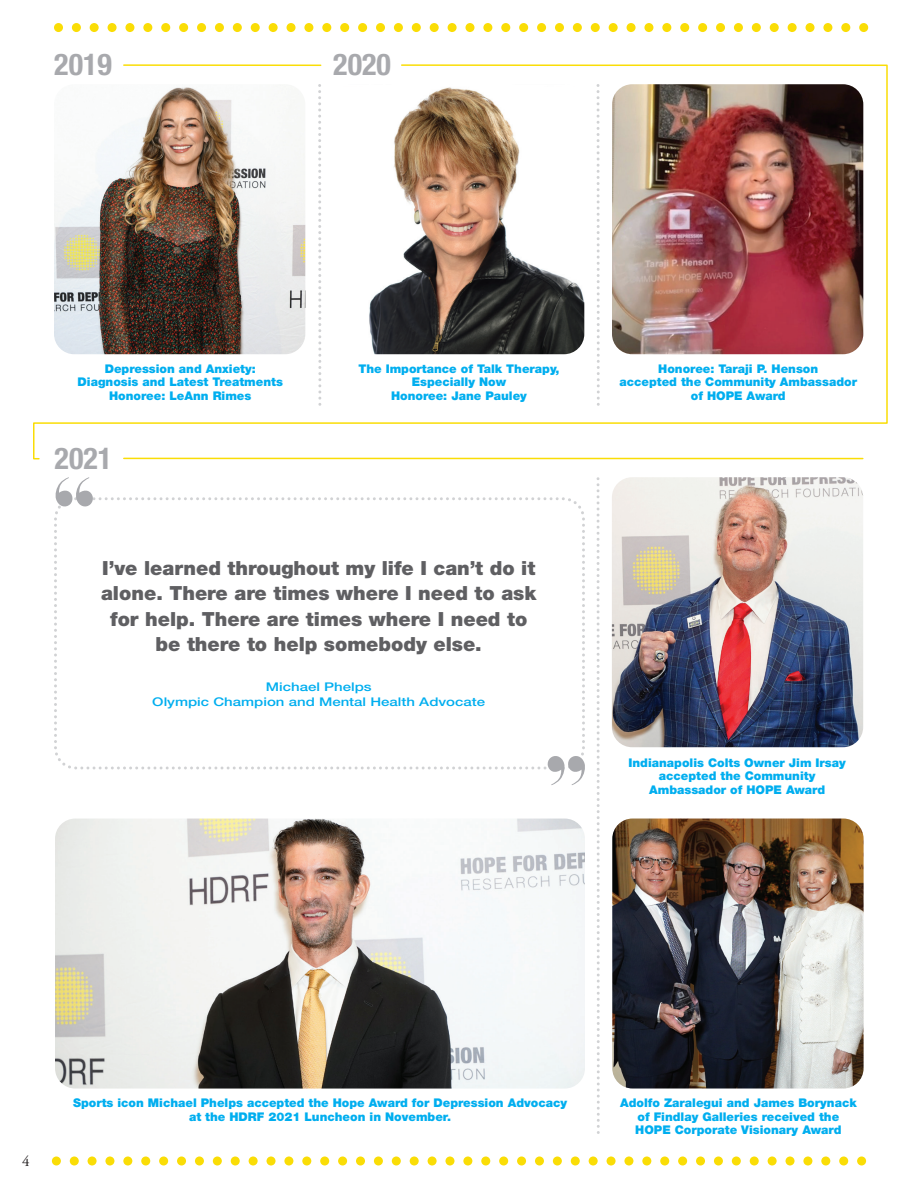
<style>
.page{position:relative;width:918px;height:1188px;background:#fff}
.page>*{position:absolute;margin:0;border:0;box-sizing:border-box;transform-origin:0 0}
.t1{font:700 condensed 30px "Helvetica Neue LT Std";color:#a8a9ad}
.t2{font:900 19.5px/25.5px "Helvetica Neue LT Std";color:#5f5f62;text-align:center}
.t3{font:15px "Adobe Garamond Pro";color:#231f20}
.t4{font:900 12px/13.5px "Helvetica Neue LT Std";color:#00aeef;text-align:center}
.t5{font:500 12px/15px "Helvetica Neue LT Pro";color:#00aeef;text-align:center;scale:1.25 1}
</style>
<div class="page">
<svg style="left:88px;top:1156px;width:778px;height:9px"></svg>
<svg style="left:52px;top:1156px;width:27px;height:9px"></svg>
<svg style="left:90px;top:23px;width:778px;height:9px"></svg>
<svg style="left:54px;top:23px;width:27px;height:9px"></svg>
<svg style="left:597px;top:479px;width:3px;height:654px"></svg>
<img style="left:33px;top:64px;width:855px;height:396px">
<hr style="left:124px;top:64px;width:197px;height:2px;background:#fadd06">
<svg style="left:318px;top:92px;width:3px;height:313px"></svg>
<svg style="left:597px;top:92px;width:3px;height:313px"></svg>
<img style="left:612px;top:477px;width:251px;height:270px">
<img style="left:55px;top:819px;width:530px;height:270px">
<img style="left:612px;top:819px;width:252px;height:270px">
<svg style="left:54px;top:477px;width:531px;height:308px"></svg>
<h1 class="t1" style="left:54px;top:47px;width:59px">2019</h1>
<h1 class="t1" style="left:333px;top:47px;width:59px">2020</h1>
<p class="t4" style="left:78px;top:362px;width:207px">Depression and Anxiety:<br>Diagnosis and Latest Treatments<br>Honoree: LeAnn Rimes</p>
<p class="t4" style="left:358px;top:362px;width:203px">The Importance of Talk Therapy,<br>Especially Now<br>Honoree: Jane Pauley</p>
<p class="t4" style="left:619px;top:362px;width:239px">Honoree: Taraji P. Henson<br>accepted the Community Ambassador of HOPE Award</p>
<h1 class="t1" style="left:55px;top:440px;width:59px">2021</h1>
<h2 class="t2" style="left:101px;top:555px;width:437px">I’ve learned throughout my life I can’t do it alone. There are times where I need to ask for help. There are times where I need to be there to help somebody else.</h2>
<p class="t5" style="left:152px;top:679px;width:268px">Michael Phelps<br>Olympic Champion and Mental Health Advocate</p>
<p class="t4" style="left:629px;top:755px;width:219px">Indianapolis Colts Owner Jim Irsay accepted the Community<br>Ambassador of HOPE Award</p>
<p class="t3" style="left:22px;top:1152px;width:9px">4</p>
<p class="t4" style="left:73px;top:1096px;width:496px">Sports icon Michael Phelps accepted the Hope Award for Depression Advocacy at the HDRF 2021 Luncheon in November.</p>
<p class="t4" style="left:620px;top:1096px;width:238px">Adolfo Zaralegui and James Borynack of Findlay Galleries received the<br>HOPE Corporate Visionary Award</p>
</div>
